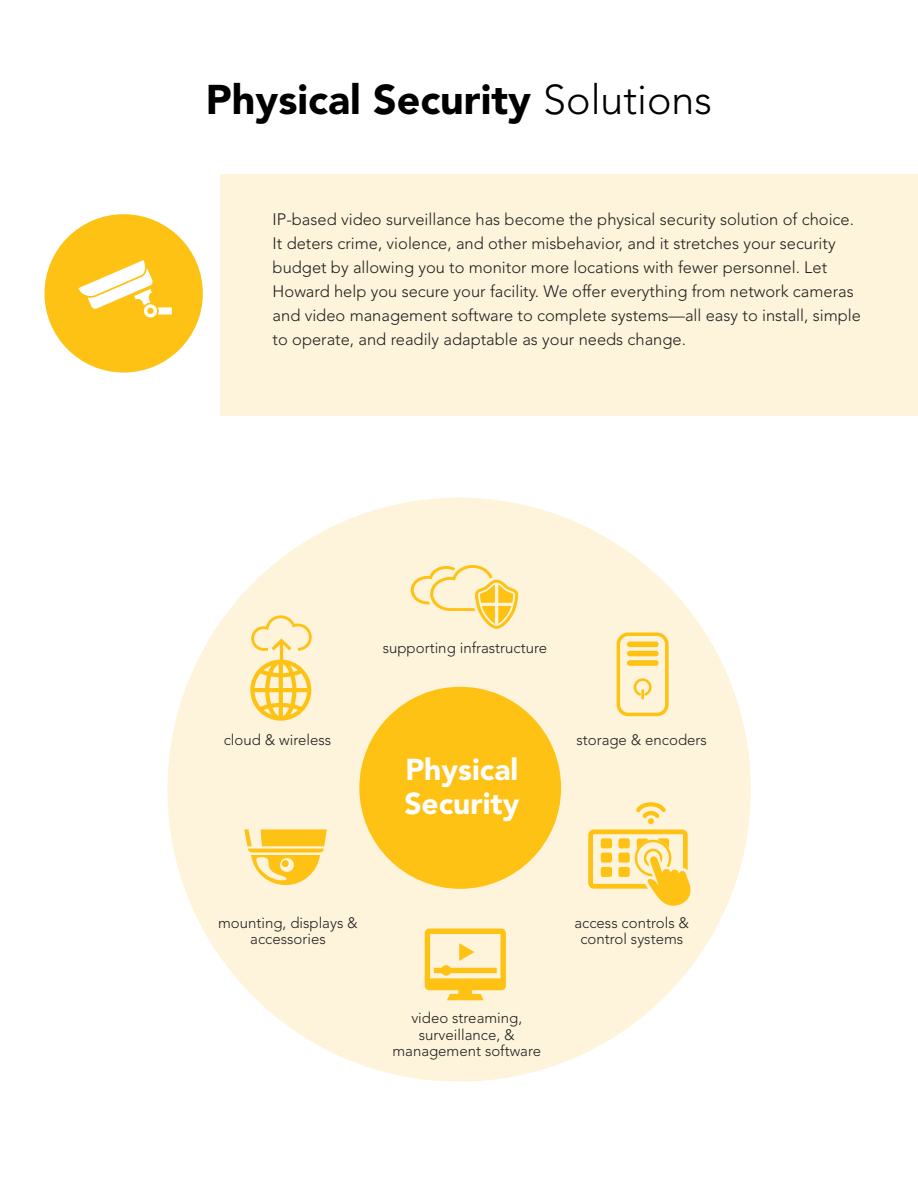
<style>
.page{position:relative;width:918px;height:1188px;background:#fff}
.page>*{position:absolute;margin:0;border:0;box-sizing:border-box;transform-origin:0 0}
.t1{font:900 41.25px "Avenir LT Std";color:#000}
.t2{font:900 30px "Avenir LT Std";color:#fff}
.t3{font:300 16.5px/24px "Avenir LT Std";color:#231f20}
.t4{font:300 15px/16.5px "Avenir LT Std";color:#231f20;text-align:center}
.s1{font-weight:300}
</style>
<div class="page">
<div style="left:44px;top:214px;width:159px;height:159px;background:#fec214;border-radius:50%"></div>
<svg style="left:78px;top:260px;width:94px;height:58px"></svg>
<div style="left:167px;top:498px;width:584px;height:584px;background:#fef4db;border-radius:50%"></div>
<div style="left:359px;top:687px;width:202px;height:202px;background:#fec214;border-radius:50%"></div>
<div style="left:220px;top:174px;width:698px;height:241px;background:#fef4db"></div>
<svg style="left:411px;top:565px;width:108px;height:64px"></svg>
<svg style="left:588px;top:802px;width:103px;height:104px"></svg>
<svg style="left:617px;top:632px;width:52px;height:84px"></svg>
<svg style="left:244px;top:829px;width:83px;height:56px"></svg>
<div style="left:282px;top:860px;width:7px;height:7px;background:#fec214;border-radius:50%"></div>
<svg style="left:425px;top:929px;width:81px;height:71px"></svg>
<svg style="left:250px;top:615px;width:62px;height:106px"></svg>
<p class="t1" style="left:206px;top:75px;width:508px">Physical Security <span class="s1">Solutions</span></p>
<p class="t3" style="left:273px;top:208px;width:590px">IP-based video surveillance has become the physical security solution of choice.<br>It deters crime, violence, and other misbehavior, and it stretches your security budget by allowing you to monitor more locations with fewer personnel. Let Howard help you secure your facility. We offer everything from network cameras and video management software to complete systems—all easy to install, simple to operate, and readily adaptable as your needs change.</p>
<p class="t4" style="left:224px;top:731px;width:109px">cloud &amp; wireless</p>
<p class="t4" style="left:383px;top:640px;width:166px">supporting infrastructure</p>
<p class="t2" style="left:405px;top:751px;width:114px">Physical</p>
<p class="t2" style="left:404px;top:785px;width:117px">Security</p>
<p class="t4" style="left:576px;top:731px;width:132px">storage &amp; encoders</p>
<p class="t4" style="left:218px;top:914px;width:141px">mounting, displays &amp;</p>
<p class="t4" style="left:250px;top:931px;width:77px">accessories</p>
<p class="t4" style="left:392px;top:1010px;width:150px">video streaming, surveillance, &amp; management software</p>
<p class="t4" style="left:574px;top:914px;width:116px">access controls &amp;</p>
<p class="t4" style="left:580px;top:931px;width:104px">control systems</p>
</div>
